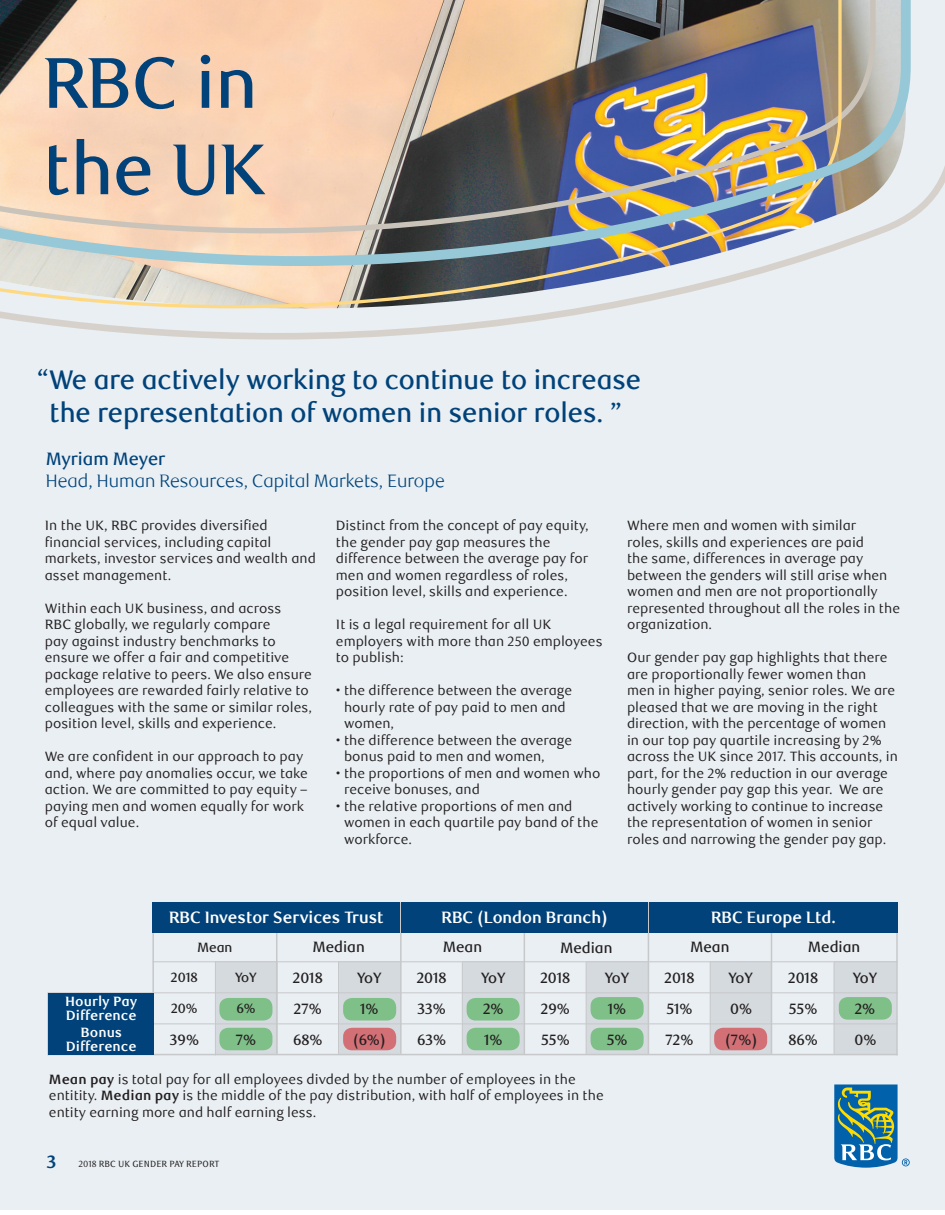
<style>
.page{position:relative;width:945px;height:1215px;background:#fff}
.page>*{position:absolute;margin:0;border:0;box-sizing:border-box;transform-origin:0 0}
.t1{font:500 72px/86.4px "RBC Display";color:#004279}
.t2{font:500 27px/32.4px "RBC Display Tabular";color:#004279;text-align:center}
.t3{font:300 18px "RBC Display Tabular";color:#004279}
.t4{font:500 18px "RBC Display Tabular";color:#004279}
.t5{font:700 16.5px "RBC Display";color:#fff}
.t6{font:500 15px "RBC Display";color:#231f20}
.t7{font:13.5px/16.5px "RBC Text";color:#231f20}
.t8{font:700 13.5px/13.5px "RBC Text";color:#fff}
.t9{font:500 13.5px "RBC Display";color:#231f20}
.t10{font:9px "RBC Text Cond";color:#231f20}
.s1{font-weight:700}
.s2{font-family:"RBC Text";font-weight:700;font-size:18px;color:#004279}
</style>
<div class="page">
<div style="left:0;top:0;width:945px;height:1209px;background:#e9eff3"></div>
<svg style="left:834px;top:1085px;width:76px;height:83px"></svg>
<svg style="left:0;top:166px;width:945px;height:174px"></svg>
<img style="left:0;top:0;width:911px;height:266px">
<div style="left:834px;top:962px;width:62px;height:93px;background:#d5dade"></div>
<div style="left:710px;top:962px;width:62px;height:93px;background:#d5dade"></div>
<div style="left:463px;top:962px;width:61px;height:92px;background:#d5dade"></div>
<div style="left:587px;top:962px;width:61px;height:92px;background:#d5dade"></div>
<div style="left:339px;top:962px;width:61px;height:92px;background:#d5dade"></div>
<div style="left:216px;top:962px;width:60px;height:92px;background:#d5dade"></div>
<div style="left:343px;top:998px;width:53px;height:23px;background:#7fc088;border-radius:9px"></div>
<div style="left:467px;top:998px;width:53px;height:23px;background:#7fc088;border-radius:9px"></div>
<div style="left:467px;top:1028px;width:53px;height:22px;background:#7fc088;border-radius:9px"></div>
<div style="left:591px;top:1028px;width:53px;height:22px;background:#7fc088;border-radius:9px"></div>
<div style="left:839px;top:997px;width:53px;height:23px;background:#7fc088;border-radius:9px"></div>
<div style="left:591px;top:997px;width:53px;height:23px;background:#7fc088;border-radius:9px"></div>
<div style="left:219px;top:998px;width:53px;height:23px;background:#7fc088;border-radius:9px"></div>
<div style="left:219px;top:1028px;width:53px;height:22px;background:#7fc088;border-radius:9px"></div>
<div style="left:343px;top:1028px;width:53px;height:22px;background:#d27076;border-radius:9px"></div>
<div style="left:714px;top:1028px;width:53px;height:22px;background:#d27076;border-radius:9px"></div>
<hr style="left:152px;top:902px;width:2px;height:153px;background:#c7c8ca">
<hr style="left:152px;top:932px;width:746px;height:1px;background:#c7c8ca">
<hr style="left:152px;top:961px;width:746px;height:1px;background:#c7c8ca">
<hr style="left:48px;top:992px;width:850px;height:1px;background:#c7c8ca">
<hr style="left:48px;top:1024px;width:850px;height:1px;background:#c7c8ca">
<hr style="left:48px;top:1054px;width:850px;height:1px;background:#c7c8ca">
<hr style="left:215px;top:962px;width:1px;height:93px;background:#c7c8ca">
<hr style="left:276px;top:932px;width:1px;height:122px;background:#c7c8ca">
<hr style="left:338px;top:962px;width:1px;height:92px;background:#c7c8ca">
<hr style="left:400px;top:902px;width:2px;height:152px;background:#c7c8ca">
<hr style="left:462px;top:962px;width:1px;height:92px;background:#c7c8ca">
<hr style="left:524px;top:932px;width:1px;height:123px;background:#c7c8ca">
<hr style="left:586px;top:962px;width:1px;height:92px;background:#c7c8ca">
<hr style="left:710px;top:962px;width:1px;height:92px;background:#c7c8ca">
<hr style="left:771px;top:932px;width:1px;height:122px;background:#c7c8ca">
<hr style="left:834px;top:962px;width:1px;height:92px;background:#c7c8ca">
<hr style="left:47px;top:992px;width:2px;height:63px;background:#c7c8ca">
<hr style="left:896px;top:902px;width:2px;height:153px;background:#c7c8ca">
<div style="left:49px;top:993px;width:105px;height:31px;background:#004279"></div>
<div style="left:49px;top:1024px;width:105px;height:30px;background:#004279"></div>
<hr style="left:648px;top:902px;width:1px;height:153px;background:#c7c8ca">
<div style="left:152px;top:902px;width:248px;height:30px;background:#004279"></div>
<div style="left:402px;top:902px;width:246px;height:30px;background:#004279"></div>
<div style="left:649px;top:902px;width:249px;height:30px;background:#004279"></div>
<p class="t1" style="left:43px;top:42px;width:223px">RBC in the UK</p>
<p class="t2" style="left:37px;top:365px;width:605px">“We are actively working to continue to increase the representation of women in senior roles. ”</p>
<p class="t4" style="left:46px;top:448px;width:121px">Myriam Meyer</p>
<p class="t3" style="left:46px;top:470px;width:401px">Head, Human Resources, Capital Markets, Europe</p>
<p class="t7" style="left:45px;top:518px;width:273px">In the UK, RBC provides diversified financial services, including capital markets, investor services and wealth and asset management.</p>
<p class="t7" style="left:45px;top:600px;width:269px">Within each UK business, and across<br>RBC globally, we regularly compare<br>pay against industry benchmarks to ensure we offer a fair and competitive package relative to peers. We also ensure employees are rewarded fairly relative to colleagues with the same or similar roles, position level, skills and experience.</p>
<p class="t7" style="left:45px;top:749px;width:265px">We are confident in our approach to pay and, where pay anomalies occur, we take action. We are committed to pay equity – paying men and women equally for work of equal value.</p>
<p class="t7" style="left:336px;top:518px;width:254px">Distinct from the concept of pay equity, the gender pay gap measures the difference between the average pay for men and women regardless of roles, position level, skills and experience.</p>
<p class="t7" style="left:336px;top:617px;width:268px">It is a legal requirement for all UK employers with more than 250 employees to publish:</p>
<p class="t7" style="left:344px;top:683px;width:230px;text-indent:-8px">• the difference between the average hourly rate of pay paid to men and women,</p>
<p class="t7" style="left:344px;top:732px;width:230px;text-indent:-8px">• the difference between the average bonus paid to men and women,</p>
<p class="t7" style="left:344px;top:765px;width:258px;text-indent:-8px">• the proportions of men and women who receive bonuses, and</p>
<p class="t7" style="left:344px;top:798px;width:256px;text-indent:-8px">• the relative proportions of men and women in each quartile pay band of the workforce.</p>
<p class="t7" style="left:627px;top:518px;width:275px">Where men and women with similar<br>roles, skills and experiences are paid<br>the same, differences in average pay between the genders will still arise when women and men are not proportionally represented throughout all the roles in the organization.</p>
<p class="t7" style="left:627px;top:650px;width:272px">Our gender pay gap highlights that there are proportionally fewer women than<br>men in higher paying, senior roles. We are pleased that we are moving in the right direction, with the percentage of women in our top pay quartile increasing by 2% across the UK since 2017. This accounts, in part, for the 2% reduction in our average hourly gender pay gap this year. We are actively working to continue to increase the representation of women in senior roles and narrowing the gender pay gap.</p>
<p class="t5" style="left:169px;top:908px;width:216px">RBC Investor Services Trust</p>
<p class="t5" style="left:442px;top:908px;width:167px">RBC (London Branch)</p>
<p class="t5" style="left:711px;top:908px;width:126px">RBC Europe Ltd.</p>
<p class="t8" style="left:65px;top:995px;width:74px">Hourly Pay<br>Difference</p>
<p class="t8" style="left:66px;top:1026px;width:72px;text-align:center">Bonus<br>Difference</p>
<p class="t9" style="left:197px;top:939px;width:37px">Mean</p>
<p class="t9" style="left:171px;top:970px;width:28px">2018</p>
<p class="t9" style="left:171px;top:1001px;width:28px">20%</p>
<p class="t6" style="left:170px;top:1031px;width:31px">39%</p>
<p class="t9" style="left:235px;top:970px;width:23px">YoY</p>
<p class="t9" style="left:236px;top:1001px;width:20px">6%</p>
<p class="t6" style="left:236px;top:1031px;width:22px">7%</p>
<p class="t6" style="left:313px;top:939px;width:53px">Median</p>
<p class="t6" style="left:443px;top:938px;width:40px">Mean</p>
<p class="t6" style="left:560px;top:939px;width:53px">Median</p>
<p class="t6" style="left:691px;top:939px;width:40px">Mean</p>
<p class="t6" style="left:808px;top:939px;width:53px">Median</p>
<p class="t6" style="left:293px;top:969px;width:31px">2018</p>
<p class="t6" style="left:417px;top:969px;width:31px">2018</p>
<p class="t6" style="left:417px;top:1000px;width:30px">33%</p>
<p class="t6" style="left:417px;top:1031px;width:31px">63%</p>
<p class="t6" style="left:357px;top:969px;width:26px">YoY</p>
<p class="t6" style="left:481px;top:969px;width:26px">YoY</p>
<p class="t6" style="left:483px;top:1000px;width:22px">2%</p>
<p class="t6" style="left:484px;top:1031px;width:20px">1%</p>
<p class="t6" style="left:360px;top:1000px;width:20px">1%</p>
<p class="t6" style="left:353px;top:1031px;width:34px">(6%)</p>
<p class="t6" style="left:294px;top:1000px;width:29px">27%</p>
<p class="t6" style="left:293px;top:1031px;width:31px">68%</p>
<p class="t6" style="left:540px;top:969px;width:31px">2018</p>
<p class="t6" style="left:665px;top:969px;width:31px">2018</p>
<p class="t6" style="left:788px;top:969px;width:31px">2018</p>
<p class="t6" style="left:789px;top:1000px;width:30px">55%</p>
<p class="t6" style="left:789px;top:1031px;width:31px">86%</p>
<p class="t6" style="left:605px;top:969px;width:26px">YoY</p>
<p class="t6" style="left:729px;top:969px;width:26px">YoY</p>
<p class="t6" style="left:853px;top:969px;width:26px">YoY</p>
<p class="t6" style="left:855px;top:1000px;width:22px">2%</p>
<p class="t6" style="left:855px;top:1031px;width:23px">0%</p>
<p class="t6" style="left:608px;top:1000px;width:20px">1%</p>
<p class="t6" style="left:607px;top:1031px;width:22px">5%</p>
<p class="t6" style="left:666px;top:1000px;width:28px">51%</p>
<p class="t6" style="left:666px;top:1031px;width:29px">72%</p>
<p class="t6" style="left:541px;top:1000px;width:31px">29%</p>
<p class="t6" style="left:541px;top:1031px;width:30px">55%</p>
<p class="t6" style="left:730px;top:1000px;width:23px">0%</p>
<p class="t6" style="left:725px;top:1031px;width:34px">(7%)</p>
<p class="t7" style="left:49px;top:1071px;width:556px"><span class="s1">Mean pay</span> is total pay for all employees divded by the number of employees in the entitity. <span class="s1">Median pay</span> is the middle of the pay distribution, with half of employees in the entity earning more and half earning less.</p>
<p class="t10" style="left:47px;top:1159px;width:175px"><span class="s2">3</span> 2018 RBC UK GENDER PAY REPORT</p>
</div>
